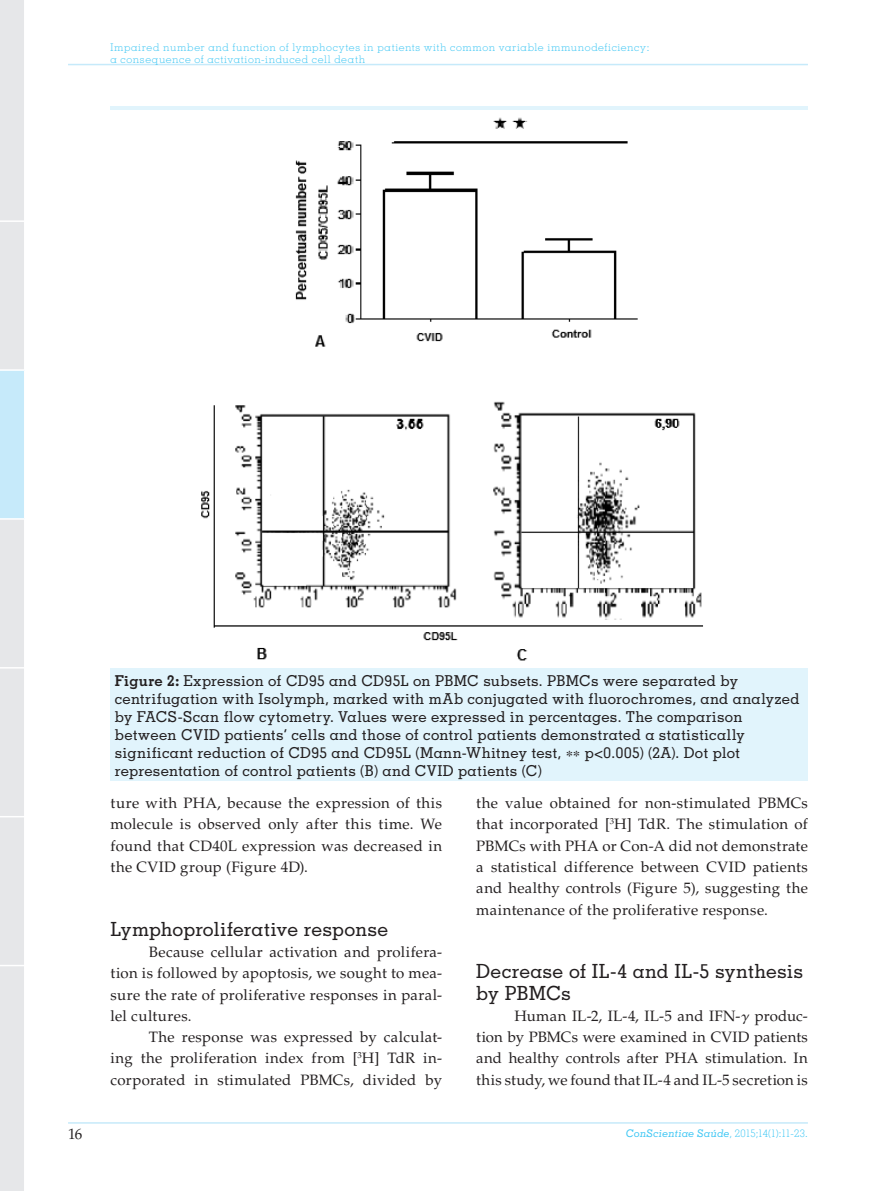
<style>
.page{position:relative;width:893px;height:1191px;background:#fff}
.page>*{position:absolute;margin:0;border:0;box-sizing:border-box;transform-origin:0 0}
.CS_Subtitulo_2{font:500 19.5px/21.3px "Memphis LT Std";letter-spacing:.005em;color:#231f20}
.CS_Normal{font:15px/21.3px "Palatino LT Std";letter-spacing:.02em;color:#231f20;text-align:justify}
.CS_Tabela_-_titulo{font:500 15px/18px "Memphis LT Std";letter-spacing:.01em;color:#231f20}
.t1{font:300 10.5px/12.6px "Memphis LT Std";letter-spacing:.06em;color:#40c7f4}
.t2{font:300 10.5px "Memphis LT Std";letter-spacing:-.03em;color:#40c7f4}
.s1{font-weight:700}
.s2{font-family:"Mathematica 1"}
.s3{font-weight:500;font-style:italic}
</style>
<div class="page">
<hr style="left:68px;top:64px;width:740px;height:1px;background:#c6eafa">
<hr style="left:68px;top:1122px;width:740px;height:1px;background:#c6eafa">
<svg style="left:0;top:0;width:24px;height:1191px;background:#e2e7eb"></svg>
<hr style="left:0;top:964px;width:26px;height:2px;background:#fff">
<div style="left:111px;top:106px;width:697px;height:674px;background:#e1f4fc"></div>
<div style="left:111px;top:111px;width:697px;height:557px;background:#fff"></div>
<img style="left:201px;top:117px;width:502px;height:544px">
<p class="t1" style="left:111px;top:41px;width:540px">Impaired number and function of lymphocytes in patients with common variable immunodeficiency: a consequence of activation-induced cell death</p>
<p class="CS_Tabela_-_titulo" style="left:115px;top:672px;width:686px"><span class="s1">Figure 2:</span> Expression of CD95 and CD95L on PBMC subsets. PBMCs were separated by centrifugation with Isolymph, marked with mAb conjugated with fluorochromes, and analyzed by FACS-Scan flow cytometry. Values were expressed in percentages. The comparison between CVID patients’ cells and those of control patients demonstrated a statistically significant reduction of CD95 and CD95L (Mann-Whitney test,</p>
<p class="CS_Tabela_-_titulo" style="left:585px;top:744px;width:157px">p&lt;0.005) (2A). Dot plot</p>
<p class="CS_Tabela_-_titulo" style="left:115px;top:762px;width:429px">representation of control patients (B) and CVID patients (C)</p>
<p class="CS_Normal" style="left:111px;top:792px;width:333px">ture with PHA, because the expression of this molecule is observed only after this time. We found that CD40L expression was decreased in the CVID group (Figure 4D).</p>
<p class="CS_Subtitulo_2" style="left:111px;top:918px;width:279px">Lymphoproliferative response</p>
<p class="CS_Normal" style="left:111px;top:941px;width:333px;text-indent:38px">Because cellular activation and prolifera&shy;tion is followed by apoptosis, we sought to mea&shy;sure the rate of proliferative responses in paral&shy;lel cultures.</p>
<p class="CS_Normal" style="left:111px;top:1026px;width:333px;text-indent:38px">The response was expressed by calculat&shy;ing the proliferation index from [<sup>3</sup>H] TdR in&shy;corporated in stimulated PBMCs, divided by</p>
<p class="CS_Normal" style="left:476px;top:792px;width:333px">the value obtained for non-stimulated PBMCs that incorporated [<sup>3</sup>H] TdR. The stimulation of PBMCs with PHA or Con-A did not demonstrate a statistical difference between CVID patients and healthy controls (Figure 5), suggesting the maintenance of the proliferative response.</p>
<p class="CS_Subtitulo_2" style="left:476px;top:960px;width:328px">Decrease of IL-4 and IL-5 synthesis by PBMCs</p>
<p class="CS_Normal" style="left:476px;top:1005px;width:333px;text-indent:38px">Human IL-2, IL-4, IL-5 and IFN-<span class="s2">g</span> produc&shy;tion by PBMCs were examined in CVID patients and healthy controls after PHA stimulation. In this study, we found that IL-4 and IL-5 secretion is</p>
<p class="CS_Normal" style="left:68px;top:1123px;width:16px">16</p>
<p class="t2" style="left:626px;top:1127px;width:183px"><span class="s3">ConScientiae Saúde</span>, 2015;14(1):11-23.</p>
</div>
